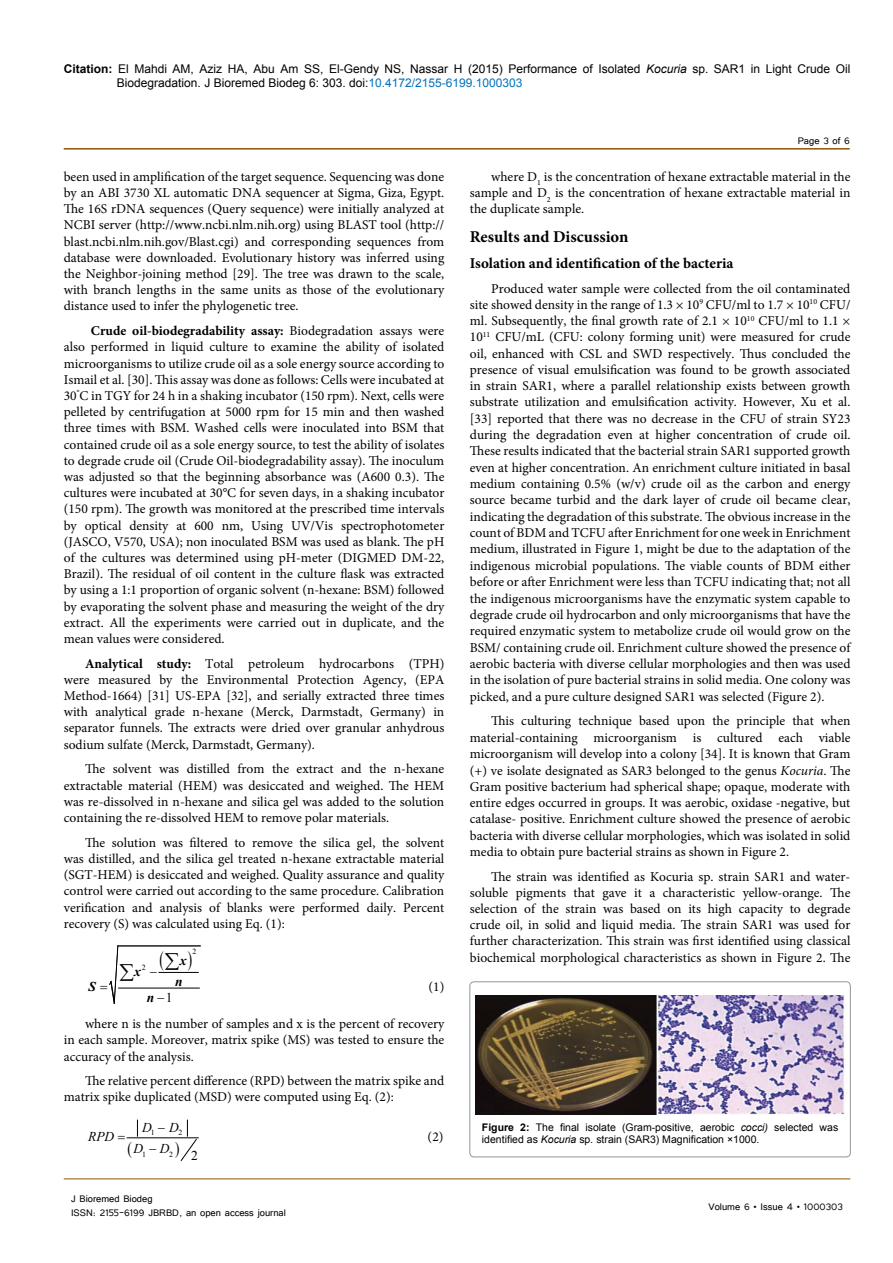
<style>
.page{position:relative;width:893px;height:1263px;background:#fff}
.page>*{position:absolute;margin:0;border:0;box-sizing:border-box;transform-origin:0 0}
.t1{font:700 16.5px "Minion Pro";color:#000}
.t2{font:700 15px "Minion Pro";color:#000}
.t3{font:13.5px/16.2px "Minion Pro";color:#000;text-align:justify}
.t4{font:italic 13.5px "Times New Roman";color:#000}
.t5{font:italic 700 13.5px "Times New Roman";color:#000}
.t6{font:13.5px "Times New Roman";color:#000}
.t7{font:12px/14.4px "Arial";color:#000}
.t8{font:12px/14.4px "Tunga";color:#000}
.t9{font:10.5px/12.6px "Arial";color:#000}
.t10{font:7.8px "Times New Roman";color:#000}
.s1{font-weight:700}
.s2{font-style:italic}
.s3{color:#0072bc}
.s4{font-weight:400;font-style:normal}
</style>
<div class="page">
<hr style="left:64px;top:148px;width:786px;height:2px;background:#905501">
<hr style="left:64px;top:1179px;width:786px;height:1px;background:#905501">
<hr style="left:127px;top:1137px;width:71px;height:1px;background:#000">
<div style="left:470px;top:982px;width:380px;height:175px;border:1px solid #939598;border-radius:4px"></div>
<img style="left:475px;top:995px;width:370px;height:119px">
<svg style="left:175px;top:1120px;width:22px;height:41px"></svg>
<svg style="left:126px;top:1120px;width:12px;height:19px"></svg>
<svg style="left:109px;top:945px;width:91px;height:59px"></svg>
<p class="t7" style="left:117px;top:61px;width:735px;text-indent:-53px"><span class="s1">Citation:</span> El Mahdi AM, Aziz HA, Abu Am SS, El-Gendy NS, Nassar H (2015) Performance of Isolated <span class="s2">Kocuria</span> sp. SAR1 in Light Crude Oil<br>Biodegradation. J Bioremed Biodeg 6: 303. doi:<span class="s3">10.4172/2155-6199.1000303</span></p>
<p class="t8" style="left:798px;top:133px;width:54px">Page 3 of 6</p>
<p class="t3" style="left:470px;top:168px;width:382px;text-indent:21px">where D<sub>1</sub> is the concentration of hexane extractable material in the sample and D<sub>2</sub> is the concentration of hexane extractable material in the duplicate sample.</p>
<p class="t1" style="left:470px;top:225px;width:160px">Results and Discussion</p>
<p class="t2" style="left:470px;top:253px;width:265px">Isolation and identification of the bacteria</p>
<p class="t3" style="left:470px;top:280px;width:382px;text-indent:21px">Produced water sample were collected from the oil contaminated site showed density in the range of 1.3 × 10<sup>9</sup> CFU/ml to 1.7 × 10<sup>10</sup> CFU/ ml. Subsequently, the final growth rate of 2.1 × 10<sup>10</sup> CFU/ml to 1.1 × 10<sup>11</sup> CFU/mL (CFU: colony forming unit) were measured for crude oil, enhanced with CSL and SWD respectively. Thus concluded the presence of visual emulsification was found to be growth associated in strain SAR1, where a parallel relationship exists between growth substrate utilization and emulsification activity. However, Xu et al. [33] reported that there was no decrease in the CFU of strain SY23 during the degradation even at higher concentration of crude oil.<br>These results indicated that the bacterial strain SAR1 supported growth even at higher concentration. An enrichment culture initiated in basal medium containing 0.5% (w/v) crude oil as the carbon and energy source became turbid and the dark layer of crude oil became clear, indicating the degradation of this substrate. The obvious increase in the count of BDM and TCFU after Enrichment for one week in Enrichment medium, illustrated in Figure 1, might be due to the adaptation of the indigenous microbial populations. The viable counts of BDM either before or after Enrichment were less than TCFU indicating that; not all the indigenous microorganisms have the enzymatic system capable to degrade crude oil hydrocarbon and only microorganisms that have the required enzymatic system to metabolize crude oil would grow on the BSM/ containing crude oil. Enrichment culture showed the presence of aerobic bacteria with diverse cellular morphologies and then was used in the isolation of pure bacterial strains in solid media. One colony was picked, and a pure culture designed SAR1 was selected (Figure 2).</p>
<p class="t3" style="left:470px;top:713px;width:382px;text-indent:21px">This culturing technique based upon the principle that when material-containing microorganism is cultured each viable microorganism will develop into a colony [34]. It is known that Gram (+) ve isolate designated as SAR3 belonged to the genus <span class="s2">Kocuria</span>. The Gram positive bacterium had spherical shape; opaque, moderate with entire edges occurred in groups. It was aerobic, oxidase -negative, but catalase- positive. Enrichment culture showed the presence of aerobic bacteria with diverse cellular morphologies, which was isolated in solid media to obtain pure bacterial strains as shown in Figure 2.</p>
<p class="t3" style="left:470px;top:868px;width:382px;text-indent:21px">The strain was identified as Kocuria sp. strain SAR1 and water&shy;soluble pigments that gave it a characteristic yellow-orange. The selection of the strain was based on its high capacity to degrade crude oil, in solid and liquid media. The strain SAR1 was used for further characterization. This strain was first identified using classical biochemical morphological characteristics as shown in Figure 2. The</p>
<p class="t3" style="left:64px;top:168px;width:382px">been used in amplification of the target sequence. Sequencing was done by an ABI 3730 XL automatic DNA sequencer at Sigma, Giza, Egypt.<br>The 16S rDNA sequences (Query sequence) were initially analyzed at NCBI server (http://www.ncbi.nlm.nih.org) using BLAST tool (http:// blast.ncbi.nlm.nih.gov/Blast.cgi) and corresponding sequences from database were downloaded. Evolutionary history was inferred using the Neighbor-joining method [29]. The tree was drawn to the scale, with branch lengths in the same units as those of the evolutionary distance used to infer the phylogenetic tree.</p>
<p class="t3" style="left:64px;top:323px;width:382px;text-indent:27px"><span class="s1">Crude oil-biodegradability assay:</span> Biodegradation assays were also performed in liquid culture to examine the ability of isolated microorganisms to utilize crude oil as a sole energy source according to Ismail et al. [30]. This assay was done as follows: Cells were incubated at 30<sup>°</sup>C in TGY for 24 h in a shaking incubator (150 rpm). Next, cells were pelleted by centrifugation at 5000 rpm for 15 min and then washed three times with BSM. Washed cells were inoculated into BSM that contained crude oil as a sole energy source, to test the ability of isolates to degrade crude oil (Crude Oil-biodegradability assay). The inoculum was adjusted so that the beginning absorbance was (A600 0.3). The cultures were incubated at 30°C for seven days, in a shaking incubator (150 rpm). The growth was monitored at the prescribed time intervals by optical density at 600 nm, Using UV/Vis spectrophotometer (JASCO, V570, USA); non inoculated BSM was used as blank. The pH of the cultures was determined using pH-meter (DIGMED DM-22, Brazil). The residual of oil content in the culture flask was extracted by using a 1:1 proportion of organic solvent (n-hexane: BSM) followed by evaporating the solvent phase and measuring the weight of the dry extract. All the experiments were carried out in duplicate, and the mean values were considered.</p>
<p class="t3" style="left:64px;top:655px;width:382px;text-indent:21px"><span class="s1">Analytical study:</span> Total petroleum hydrocarbons (TPH) were measured by the Environmental Protection Agency, (EPA Method-1664) [31] US-EPA [32], and serially extracted three times with analytical grade n-hexane (Merck, Darmstadt, Germany) in separator funnels. The extracts were dried over granular anhydrous sodium sulfate (Merck, Darmstadt, Germany).</p>
<p class="t3" style="left:64px;top:761px;width:382px;text-indent:21px">The solvent was distilled from the extract and the n-hexane extractable material (HEM) was desiccated and weighed. The HEM was re-dissolved in n-hexane and silica gel was added to the solution containing the re-dissolved HEM to remove polar materials.</p>
<p class="t3" style="left:64px;top:834px;width:382px;text-indent:21px">The solution was filtered to remove the silica gel, the solvent was distilled, and the silica gel treated n-hexane extractable material (SGT-HEM) is desiccated and weighed. Quality assurance and quality control were carried out according to the same procedure. Calibration verification and analysis of blanks were performed daily. Percent recovery (S) was calculated using Eq. (1):</p>
<p class="t10" style="left:193px;top:946px;width:5px">2</p>
<p class="t10" style="left:142px;top:962px;width:5px">2</p>
<p class="t5" style="left:147px;top:988px;width:27px">n−<span class="s4">1</span></p>
<p class="t5" style="left:180px;top:950px;width:8px">x</p>
<p class="t5" style="left:134px;top:962px;width:8px">x</p>
<p class="t5" style="left:175px;top:972px;width:9px">n</p>
<p class="t5" style="left:88px;top:977px;width:9px">S</p>
<p class="t3" style="left:429px;top:979px;width:17px">(1)</p>
<p class="t3" style="left:64px;top:1016px;width:382px;text-indent:21px">where n is the number of samples and x is the percent of recovery in each sample. Moreover, matrix spike (MS) was tested to ensure the accuracy of the analysis.</p>
<p class="t3" style="left:64px;top:1073px;width:382px;text-indent:21px">The relative percent difference (RPD) between the matrix spike and matrix spike duplicated (MSD) were computed using Eq. (2):</p>
<p class="t10" style="left:151px;top:1127px;width:5px">1</p>
<p class="t10" style="left:179px;top:1127px;width:5px">2</p>
<p class="t10" style="left:142px;top:1149px;width:5px">1</p>
<p class="t10" style="left:169px;top:1149px;width:5px">2</p>
<p class="t6" style="left:191px;top:1147px;width:8px">2</p>
<p class="t4" style="left:142px;top:1118px;width:38px">D − D</p>
<p class="t3" style="left:428px;top:1129px;width:17px">(2)</p>
<p class="t9" style="left:482px;top:1121px;width:358px"><span class="s1">Figure 2:</span> The final isolate (Gram-positive, aerobic <span class="s2">cocci)</span> selected was identified as <span class="s2">Kocuria</span> sp<span class="s2">.</span> strain (SAR3) Magnification ×1000.</p>
<p class="t4" style="left:88px;top:1127px;width:28px">RPD</p>
<p class="t4" style="left:134px;top:1139px;width:37px">D D</p>
<p class="t8" style="left:71px;top:1190px;width:216px">J Bioremed Biodeg<br>ISSN: 2155-6199 JBRBD, an open access journal</p>
<p class="t8" style="left:708px;top:1199px;width:136px">Volume 6 • Issue 4 • 1000303</p>
</div>
